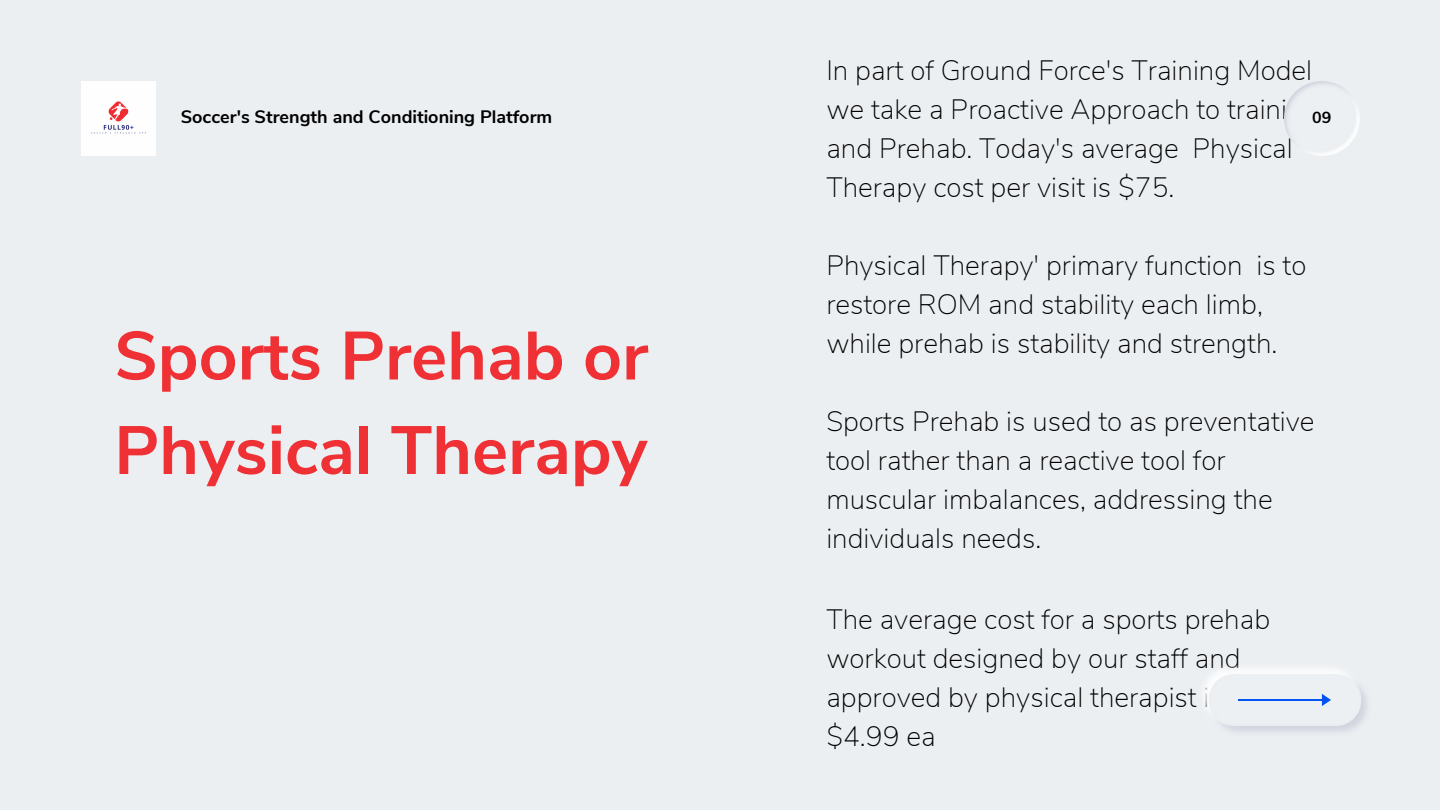
<style>
.page{position:relative;width:1440px;height:810px;background:#eceff2}
.page>*{position:absolute;margin:0;border:0;box-sizing:border-box;transform-origin:0 0}
.t1{font:700 68px/94.5px "Nunito Sans";color:#ef3034}
.t2{font:200 28px/39px "Nunito Sans";color:#000}
.t3{font:700 18px "Nunito Sans";color:#000}
.t4{font:700 16px "Nunito Sans";color:#000}
</style>
<div class="page">
<img style="left:81px;top:81px;width:74px;height:74px">
<img style="left:1205px;top:670px;width:162px;height:62px">
<hr style="left:1238px;top:699px;width:86px;height:2px;background:#0453f1">
<svg style="left:1322px;top:694px;width:9px;height:12px"></svg>
<img style="left:1285px;top:81px;width:74px;height:74px">
<p class="t2" style="left:826px;top:52px;width:494px">In part of Ground Force's Training Model we take a Proactive Approach to training and Prehab. Today's average Physical Therapy cost per visit is $75.</p>
<p class="t3" style="left:181px;top:105px;width:373px">Soccer's Strength and Conditioning Platform</p>
<p class="t4" style="left:1312px;top:107px;width:21px">09</p>
<p class="t1" style="left:114px;top:310px;width:535px">Sports Prehab or<br>Physical Therapy</p>
<p class="t2" style="left:826px;top:247px;width:482px">Physical Therapy' primary function is to restore ROM and stability each limb, while prehab is stability and strength.</p>
<h2 class="t2" style="left:826px;top:403px;width:490px">Sports Prehab is used to as preventative tool rather than a reactive tool for muscular imbalances, addressing the individuals needs.</h2>
<h2 class="t2" style="left:826px;top:601px;width:484px">The average cost for a sports prehab workout designed by our staff and approved by physical therapist is low as $4.99 ea</h2>
</div>
